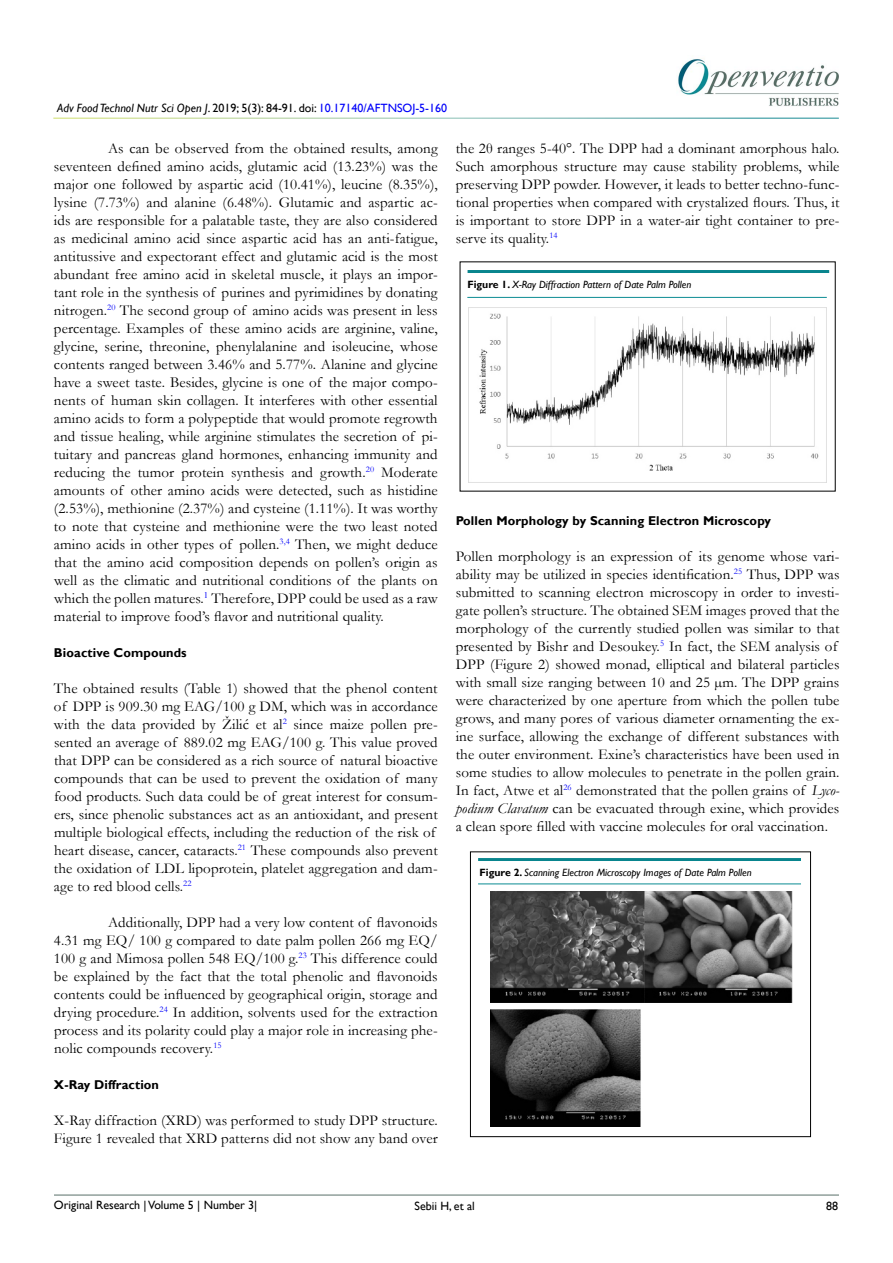
<style>
.page{position:relative;width:893px;height:1263px;background:#fff}
.page>*{position:absolute;margin:0;border:0;box-sizing:border-box;transform-origin:0 0}
.t1{font:15px/18px "Garamond";letter-spacing:.01em;color:#000;text-align:justify}
.t2{font:700 12.75px "Gill Sans";letter-spacing:.01em;color:#000}
.t3{font:italic 12px "Gill Sans";color:#000}
.t4{font:12px "Gill Sans";color:#000}
.t5{font:italic 10.5px "Gill Sans";color:#000}
.s1{font-style:normal}
.s2{font-style:normal;color:#0000fa}
.s3{font-weight:700;font-style:normal}
.s4{font-style:italic}
</style>
<div class="page">
<img style="left:678px;top:59px;width:161px;height:47px">
<hr style="left:54px;top:1195px;width:785px;height:1px;background:#597068">
<img style="left:469px;top:308px;width:358px;height:175px">
<div style="left:455px;top:258px;width:387px;height:16px;background:#f9f2f3;opacity:.75"></div>
<hr style="left:467px;top:297px;width:360px;height:1px;background:#0a8b93">
<img style="left:491px;top:891px;width:301px;height:235px">
<div style="left:466px;top:846px;width:348px;height:16px;background:#f9f2f3;opacity:.75"></div>
<hr style="left:478px;top:883px;width:323px;height:1px;background:#0a8b93">
<p class="t3" style="left:57px;top:101px;width:391px">Adv Food Technol Nutr Sci Open J<span class="s1">. 2019; 5(3): 84-91. doi:</span> <span class="s2">10.17140/AFTNSOJ-5-160</span></p>
<p class="t1" style="left:54px;top:139px;width:385px;text-indent:54px">As can be observed from the obtained results, among seventeen defined amino acids, glutamic acid (13.23%) was the major one followed by aspartic acid (10.41%), leucine (8.35%), lysine (7.73%) and alanine (6.48%). Glutamic and aspartic ac&shy;ids are responsible for a palatable taste, they are also considered as medicinal amino acid since aspartic acid has an anti-fatigue, antitussive and expectorant effect and glutamic acid is the most abundant free amino acid in skeletal muscle, it plays an impor&shy;tant role in the synthesis of purines and pyrimidines by donating nitrogen.<sup>20</sup> The second group of amino acids was present in less percentage. Examples of these amino acids are arginine, valine, glycine, serine, threonine, phenylalanine and isoleucine, whose contents ranged between 3.46% and 5.77%. Alanine and glycine have a sweet taste. Besides, glycine is one of the major compo&shy;nents of human skin collagen. It interferes with other essential amino acids to form a polypeptide that would promote regrowth and tissue healing, while arginine stimulates the secretion of pi&shy;tuitary and pancreas gland hormones, enhancing immunity and reducing the tumor protein synthesis and growth.<sup>20</sup> Moderate amounts of other amino acids were detected, such as histidine (2.53%), methionine (2.37%) and cysteine (1.11%). It was worthy to note that cysteine and methionine were the two least noted amino acids in other types of pollen.<sup>3,4</sup> Then, we might deduce that the amino acid composition depends on pollen’s origin as well as the climatic and nutritional conditions of the plants on which the pollen matures.<sup>1</sup> Therefore, DPP could be used as a raw material to improve food’s flavor and nutritional quality.</p>
<p class="t2" style="left:54px;top:645px;width:134px">Bioactive Compounds</p>
<p class="t1" style="left:54px;top:679px;width:385px;text-align:left">The obtained results (Table 1) showed that the phenol content of DPP is 909.30 mg EAG/100 g DM, which was in accordance with the data provided by Žilić et al<sup>2</sup> since maize pollen pre&shy;sented an average of 889.02 mg EAG/100 g. This value proved that DPP can be considered as a rich source of natural bioactive compounds that can be used to prevent the oxidation of many food products. Such data could be of great interest for consum&shy;ers, since phenolic substances act as an antioxidant, and present multiple biological effects, including the reduction of the risk of heart disease, cancer, cataracts.<sup>21</sup> These compounds also prevent the oxidation of LDL lipoprotein, platelet aggregation and dam&shy;age to red blood cells.<sup>22</sup></p>
<p class="t1" style="left:54px;top:913px;width:385px;text-indent:54px">Additionally, DPP had a very low content of flavonoids 4.31 mg EQ/ 100 g compared to date palm pollen 266 mg EQ/ 100 g and Mimosa pollen 548 EQ/100 g.<sup>23</sup> This difference could be explained by the fact that the total phenolic and flavonoids contents could be influenced by geographical origin, storage and drying procedure.<sup>24</sup> In addition, solvents used for the extraction process and its polarity could play a major role in increasing phe&shy;nolic compounds recovery.<sup>15</sup></p>
<p class="t2" style="left:54px;top:1077px;width:107px">X-Ray Diffraction</p>
<p class="t1" style="left:54px;top:1111px;width:385px">X-Ray diffraction (XRD) was performed to study DPP structure.<br>Figure 1 revealed that XRD patterns did not show any band over</p>
<p class="t1" style="left:456px;top:139px;width:385px">the 2θ ranges 5-40°. The DPP had a dominant amorphous halo.<br>Such amorphous structure may cause stability problems, while preserving DPP powder. However, it leads to better techno-func&shy;tional properties when compared with crystalized flours. Thus, it is important to store DPP in a water-air tight container to pre&shy;serve its quality.<sup>14</sup></p>
<p class="t5" style="left:467px;top:278px;width:225px"><span class="s3">Figure 1.</span> X-Ray Diffraction Pattern of Date Palm Pollen</p>
<p class="t2" style="left:456px;top:513px;width:317px">Pollen Morphology by Scanning Electron Microscopy</p>
<p class="t1" style="left:456px;top:547px;width:385px;text-align:left">Pollen morphology is an expression of its genome whose vari&shy;ability may be utilized in species identification.<sup>25</sup> Thus, DPP was submitted to scanning electron microscopy in order to investi&shy;gate pollen’s structure. The obtained SEM images proved that the morphology of the currently studied pollen was similar to that presented by Bishr and Desoukey.<sup>5</sup> In fact, the SEM analysis of DPP (Figure 2) showed monad, elliptical and bilateral particles with small size ranging between 10 and 25 µm. The DPP grains were characterized by one aperture from which the pollen tube grows, and many pores of various diameter ornamenting the ex&shy;ine surface, allowing the exchange of different substances with the outer environment. Exine’s characteristics have been used in some studies to allow molecules to penetrate in the pollen grain.<br>In fact, Atwe et al<sup>26</sup> demonstrated that the pollen grains of <span class="s4">Lyco&shy;podium Clavatum</span> can be evacuated through exine, which provides a clean spore filled with vaccine molecules for oral vaccination.</p>
<p class="t5" style="left:480px;top:866px;width:274px"><span class="s3">Figure 2.</span> Scanning Electron Microscopy Images of Date Palm Pollen</p>
<p class="t4" style="left:54px;top:1198px;width:205px">Original Research | Volume 5 | Number 3|</p>
<p class="t4" style="left:415px;top:1199px;width:62px">Sebii H, et al</p>
<p class="t4" style="left:826px;top:1199px;width:13px">88</p>
</div>
